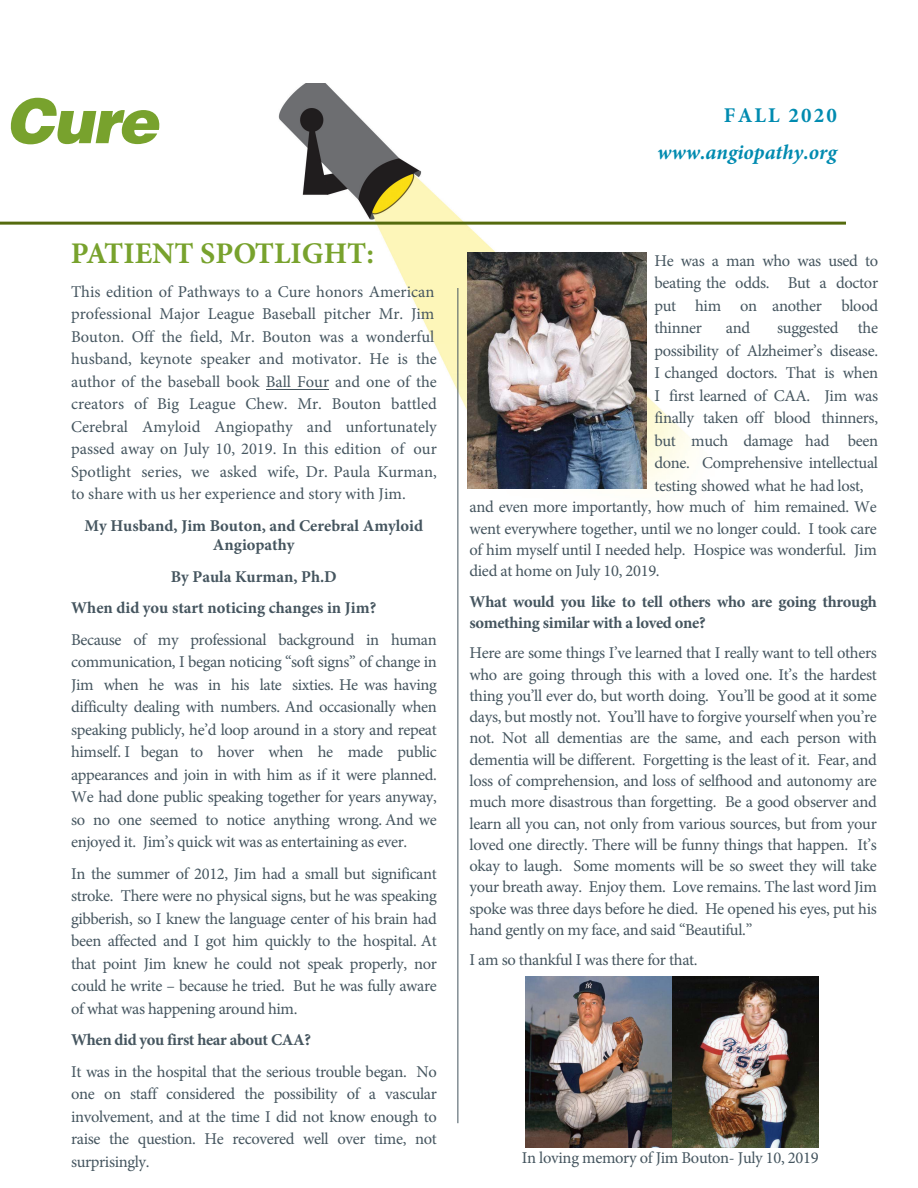
<style>
.page{position:relative;width:918px;height:1188px;background:#fff}
.page>*{position:absolute;margin:0;border:0;box-sizing:border-box;transform-origin:0 0}
.t1{font:italic 900 61.5px "Helvetica LT Std";color:#78a22d}
.Text{font:700 30px "Minion Pro";color:#78a22d}
.Text-2{font:italic 700 21px/37.2px "Minion Pro";color:#008bb0;text-align:right}
.Text-3{font:16.5px/22.5px "Minion Pro";letter-spacing:-.02em;color:#45555f;text-align:justify}
.Text-4{font:16.5px/22.5px "Minion Pro";color:#45555f}
.Text-5{font:700 16.5px/31.5px "Minion Pro";color:#45555f;text-align:center}
.Text-6{font:700 16.5px/21.3px "Minion Pro";letter-spacing:-.02em;color:#45555f}
.s1{font-weight:400}
.s2{font-weight:700}
.s3{font-style:normal}
</style>
<div class="page">
<img style="left:271px;top:83px;width:543px;height:513px">
<hr style="left:0;top:222px;width:846px;height:3px;background:#556b0e">
<hr style="left:458px;top:288px;width:1px;height:835px;background:#45555f">
<img style="left:468px;top:253px;width:178px;height:236px">
<img style="left:526px;top:976px;width:293px;height:172px">
<hr style="left:266px;top:389px;width:63px;height:1px;background:#45555f">
<h1 class="t1" style="left:6px;top:81px;width:154px">Cure</h1>
<p class="Text" style="left:71px;top:233px;width:305px">PATIENT SPOTLIGHT:</p>
<p class="Text-4" style="left:71px;top:280px;width:367px">This edition of Pathways to a Cure honors American professional Major League Baseball pitcher Mr. Jim Bouton. Off the field, Mr. Bouton was a wonderful husband, keynote speaker and motivator. He is the author of the baseball book Ball Four and one of the creators of Big League Chew. Mr. Bouton battled Cerebral Amyloid Angiopathy and unfortunately passed away on July 10, 2019. In this edition of our Spotlight series, we asked wife, Dr. Paula Kurman, to share with us her experience and story with Jim.</p>
<p class="Text-5" style="left:84px;top:515px;width:340px;line-height:19.8px">My Husband, Jim Bouton, and Cerebral Amyloid<br>Angiopathy</p>
<p class="Text-5" style="left:71px;top:561px;width:367px;text-align:left;text-indent:100px">By Paula Kurman, Ph.D<br>When did you start noticing changes in Jim?<br><span class="s1">Because of my professional background in human</span></p>
<p class="Text-3" style="left:71px;top:651px;width:367px">communication, I began noticing “soft signs” of change in Jim when he was in his late sixties. He was having difficulty dealing with numbers. And occasionally when speaking publicly, he’d loop around in a story and repeat himself. I began to hover when he made public appearances and join in with him as if it were planned.<br>We had done public speaking together for years anyway, so no one seemed to notice anything wrong . And we enjoyed it. Jim’s quick wit was as entertaining as ever.</p>
<p class="Text-3" style="left:71px;top:862px;width:367px">In the summer of 2012, Jim had a small but significant stroke. There were no physical signs, but he was speaking gibberish, so I knew the language center of his brain had been affected and I got him quickly to the hospital. At that point Jim knew he could not speak properly, nor could he write – because he tried. But he was fully aware of what was happening around him.</p>
<p class="Text-3" style="left:71px;top:1024px;width:367px;line-height:31.5px"><span class="s2">When did you first hear about CAA?<br></span>It was in the hospital that the serious trouble began. No</p>
<p class="Text-3" style="left:71px;top:1083px;width:367px">one on staff considered the possibility of a vascular involvement, and at the time I did not know enough to raise the question. He recovered well over time, not surprisingly.</p>
<p class="Text-2" style="left:657px;top:96px;width:181px"><span class="s3">FALL 2020 </span>www.angiopathy.org</p>
<p class="Text-3" style="left:654px;top:249px;width:225px">He was a man who was used to beating the odds. But a doctor put him on another blood thinner</p>
<p class="Text-3" style="left:654px;top:317px;width:225px;text-indent:123px">suggested the possibility of Alzheimer’s disease.<br>I changed doctors. That is when I first learned of CAA. Jim was finally taken off blood thinners, but much damage had been done. Comprehensive intellectual testing showed what he had lost,</p>
<p class="Text-3" style="left:726px;top:317px;width:26px">and</p>
<p class="Text-3" style="left:470px;top:497px;width:409px;line-height:21.3px">and even more importantly, how much of him remained. We went everywhere together, until we no longer could. I took care of him myself until I needed help. Hospice was wonderful. Jim died at home on July 10, 2019.</p>
<p class="Text-6" style="left:470px;top:591px;width:409px">What would you like to tell others who are going through something similar with a loved one?</p>
<p class="Text-3" style="left:470px;top:642px;width:409px;line-height:21.3px">Here are some things I’ve learned that I really want to tell others who are going through this with a loved one. It’s the hardest thing you’ll ever do, but worth doing. You’ll be good at it some days, but mostly not. You’ll have to forgive yourself when you’re not. Not all dementias are the same, and each person with dementia will be different. Forgetting is the least of it. Fear, and loss of comprehension, and loss of selfhood and autonomy are much more disastrous than forgetting. Be a good observer and learn all you can, not only from various sources, but from your loved one directly. There will be funny things that happen. It’s okay to laugh. Some moments will be so sweet they will take your breath away. Enjoy them. Love remains. The last word Jim spoke was three days before he died. He opened his eyes, put his hand gently on my face, and said “Beautiful.”</p>
<p class="Text-3" style="left:470px;top:949px;width:230px">I am so thankful I was there for that.</p>
<p class="Text-3" style="left:522px;top:1147px;width:298px">In loving memory of Jim Bouton- July 10, 2019</p>
</div>
